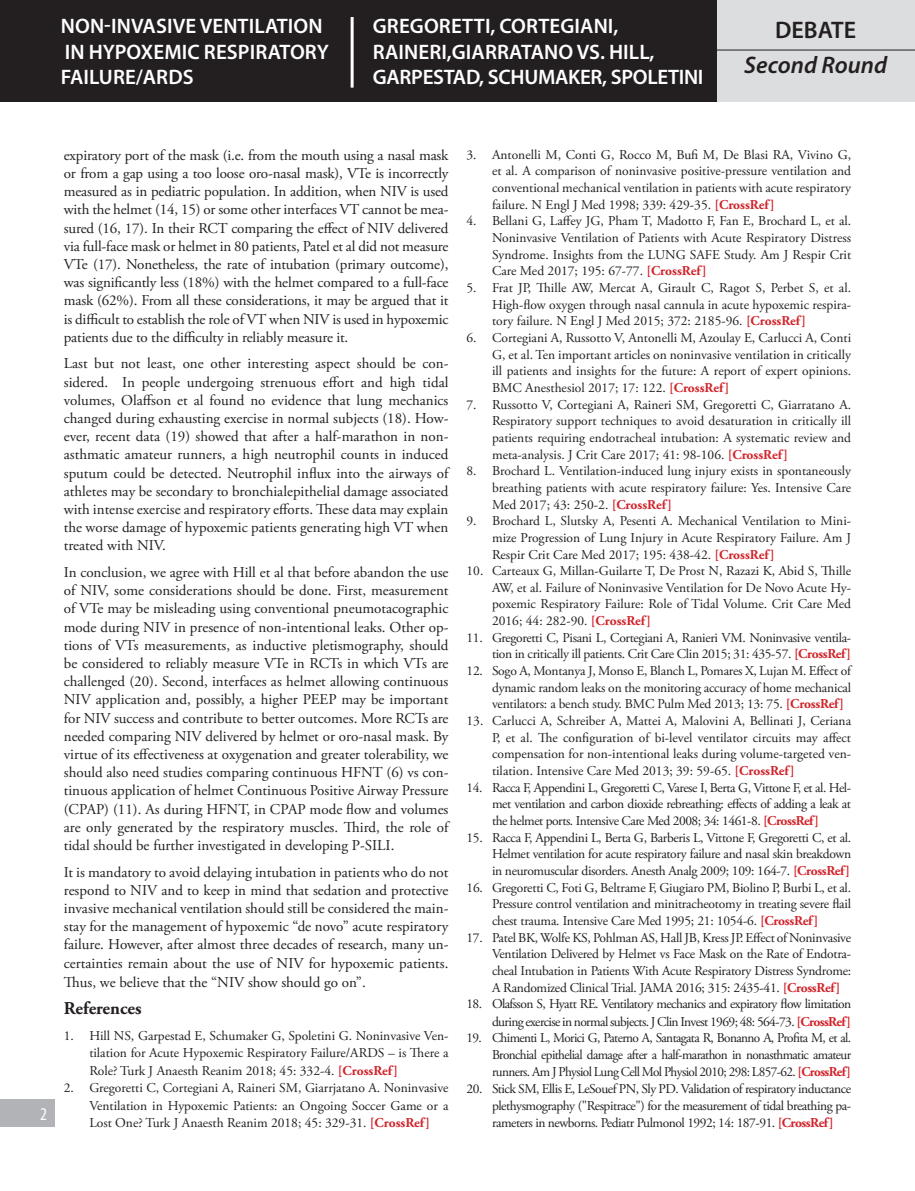
<style>
.page{position:relative;width:915px;height:1191px;background:#fff}
.page>*{position:absolute;margin:0;border:0;box-sizing:border-box;transform-origin:0 0}
.t1{font:italic 600 24px "Myriad Pro";color:#231f20}
.t2{font:600 24px "Myriad Pro";color:#231f20}
.t3{font:600 21px "Myriad Pro";letter-spacing:.005em;color:#fff}
.t4{font:600 21px "Myriad Pro";letter-spacing:-.015em;color:#fff}
.t5{font:700 18px "Adobe Garamond Pro";color:#231f20}
.t6{font:condensed 18px "Myriad Pro";color:#fff}
.t7{font:15px/18.1px "Adobe Garamond Pro";color:#231f20;text-align:justify}
.t8{font:13.5px/16.6px "Adobe Garamond Pro";letter-spacing:-.015em;color:#231f20;text-align:justify}
.t9{font:13.5px/17.4px "Adobe Garamond Pro";letter-spacing:-.045em;color:#231f20;text-align:right}
.s1{font-weight:700;color:#d1232a}
</style>
<div class="page">
<div style="left:0;top:1099px;width:55px;height:28px;background:#b2b3b7"></div>
<div style="left:716px;top:0;width:198px;height:102px;background:#dcdddf"></div>
<div style="left:0;top:0;width:716px;height:102px;background:#231f20"></div>
<hr style="left:707px;top:50px;width:207px;height:1px;background:#231f20">
<hr style="left:350px;top:17px;width:3px;height:71px;background:#fff">
<p class="t3" style="left:61px;top:13px;width:263px">NON-INVASIVE VENTILATION</p>
<p class="t3" style="left:373px;top:13px;width:247px">GREGORETTI, CORTEGIANI,</p>
<p class="t3" style="left:65px;top:38px;width:265px">IN HYPOXEMIC RESPIRATORY</p>
<p class="t3" style="left:373px;top:38px;width:283px">RAINERI,GIARRATANO VS. HILL,</p>
<p class="t3" style="left:61px;top:63px;width:134px">FAILURE/ARDS</p>
<p class="t4" style="left:373px;top:63px;width:332px">GARPESTAD, SCHUMAKER, SPOLETINI</p>
<p class="t2" style="left:774px;top:14px;width:82px">DEBATE</p>
<p class="t1" style="left:743px;top:50px;width:144px">Second Round</p>
<p class="t6" style="left:40px;top:1103px;width:8px">2</p>
<p class="t7" style="left:64px;top:146px;width:386px">expiratory port of the mask (i.e. from the mouth using a nasal mask or from a gap using a too loose oro-nasal mask), VTe is incorrectly measured as in pediatric population. In addition, when NIV is used with the helmet (14, 15) or some other interfaces VT cannot be mea&shy;sured (16, 17). In their RCT comparing the effect of NIV delivered via full-face mask or helmet in 80 patients, Patel et al did not measure VTe (17). Nonetheless, the rate of intubation (primary outcome), was significantly less (18%) with the helmet compared to a full-face mask (62%). From all these considerations, it may be argued that it is difficult to establish the role of VT when NIV is used in hypoxemic patients due to the difficulty in reliably measure it.</p>
<p class="t7" style="left:64px;top:355px;width:386px">Last but not least, one other interesting aspect should be con&shy;sidered. In people undergoing strenuous effort and high tidal volumes, Olaffson et al found no evidence that lung mechanics changed during exhausting exercise in normal subjects (18). How&shy;ever, recent data (19) showed that after a half-marathon in non&shy;asthmatic amateur runners, a high neutrophil counts in induced sputum could be detected. Neutrophil influx into the airways of athletes may be secondary to bronchialepithelial damage associated with intense exercise and respiratory efforts. These data may explain the worse damage of hypoxemic patients generating high VT when treated with NIV.</p>
<p class="t7" style="left:64px;top:564px;width:386px">In conclusion, we agree with Hill et al that before abandon the use of NIV, some considerations should be done. First, measurement of VTe may be misleading using conventional pneumotacographic mode during NIV in presence of non-intentional leaks. Other op&shy;tions of VTs measurements, as inductive pletismography, should be considered to reliably measure VTe in RCTs in which VTs are challenged (20). Second, interfaces as helmet allowing continuous NIV application and, possibly, a higher PEEP may be important for NIV success and contribute to better outcomes. More RCTs are needed comparing NIV delivered by helmet or oro-nasal mask. By virtue of its effectiveness at oxygenation and greater tolerability, we should also need studies comparing continuous HFNT (6) vs con&shy;tinuous application of helmet Continuous Positive Airway Pressure (CPAP) (11). As during HFNT, in CPAP mode flow and volumes are only generated by the respiratory muscles. Third, the role of tidal should be further investigated in developing P-SILI.</p>
<p class="t7" style="left:64px;top:863px;width:386px">It is mandatory to avoid delaying intubation in patients who do not respond to NIV and to keep in mind that sedation and protective invasive mechanical ventilation should still be considered the main&shy;stay for the management of hypoxemic “de novo” acute respiratory failure. However, after almost three decades of research, many un&shy;certainties remain about the use of NIV for hypoxemic patients.<br>Thus, we believe that the “NIV show should go on”.</p>
<p class="t5" style="left:64px;top:997px;width:79px">References</p>
<p class="t8" style="left:89px;top:1027px;width:360px;line-height:17.4px;text-indent:-26px">1. Hill NS, Garpestad E, Schumaker G, Spoletini G. Noninvasive Ven&shy;tilation for Acute Hypoxemic Respiratory Failure/ARDS – is There a Role? Turk J Anaesth Reanim 2018; 45: 332-4. <span class="s1">[CrossRef]</span></p>
<p class="t8" style="left:89px;top:1079px;width:360px;line-height:17.4px;text-indent:-26px">2. Gregoretti C, Cortegiani A, Raineri SM, Giarrjatano A. Noninvasive Ventilation in Hypoxemic Patients: an Ongoing Soccer Game or a Lost One? Turk J Anaesth Reanim 2018; 45: 329-31. <span class="s1">[CrossRef]</span></p>
<p class="t8" style="left:492px;top:146px;width:360px;text-indent:-26px">3. Antonelli M, Conti G, Rocco M, Bufi M, De Blasi RA, Vivino G, et al. A comparison of noninvasive positive-pressure ventilation and conventional mechanical ventilation in patients with acute respiratory failure. N Engl J Med 1998; 339: 429-35. <span class="s1">[CrossRef]</span></p>
<p class="t8" style="left:492px;top:213px;width:360px;text-indent:-26px">4. Bellani G, Laffey JG, Pham T, Madotto F, Fan E, Brochard L, et al.<br>Noninvasive Ventilation of Patients with Acute Respiratory Distress Syndrome. Insights from the LUNG SAFE Study. Am J Respir Crit Care Med 2017; 195: 67-77. <span class="s1">[CrossRef]</span></p>
<p class="t8" style="left:492px;top:280px;width:360px;text-indent:-26px">5. Frat JP, Thille AW, Mercat A, Girault C, Ragot S, Perbet S, et al.<br>High-flow oxygen through nasal cannula in acute hypoxemic respira&shy;tory failure. N Engl J Med 2015; 372: 2185-96. <span class="s1">[CrossRef]</span></p>
<p class="t8" style="left:492px;top:330px;width:360px;text-indent:-26px">6. Cortegiani A, Russotto V, Antonelli M, Azoulay E, Carlucci A, Conti G, et al. Ten important articles on noninvasive ventilation in critically ill patients and insights for the future: A report of expert opinions.<br>BMC Anesthesiol 2017; 17: 122. <span class="s1">[CrossRef]</span></p>
<p class="t8" style="left:492px;top:396px;width:360px;text-indent:-26px">7. Russotto V, Cortegiani A, Raineri SM, Gregoretti C, Giarratano A.<br>Respiratory support techniques to avoid desaturation in critically ill patients requiring endotracheal intubation: A systematic review and meta-analysis. J Crit Care 2017; 41: 98-106. <span class="s1">[CrossRef]</span></p>
<p class="t8" style="left:492px;top:463px;width:360px;text-indent:-26px">8. Brochard L. Ventilation-induced lung injury exists in spontaneously breathing patients with acute respiratory failure: Yes. Intensive Care Med 2017; 43: 250-2. <span class="s1">[CrossRef]</span></p>
<p class="t8" style="left:492px;top:513px;width:360px;text-indent:-26px">9. Brochard L, Slutsky A, Pesenti A. Mechanical Ventilation to Mini&shy;mize Progression of Lung Injury in Acute Respiratory Failure. Am J Respir Crit Care Med 2017; 195: 438-42. <span class="s1">[CrossRef]</span></p>
<p class="t8" style="left:492px;top:563px;width:360px;text-indent:-26px">10. Carteaux G, Millan-Guilarte T, De Prost N, Razazi K, Abid S, Thille AW, et al. Failure of Noninvasive Ventilation for De Novo Acute Hy&shy;poxemic Respiratory Failure: Role of Tidal Volume. Crit Care Med 2016; 44: 282-90. <span class="s1">[CrossRef]</span></p>
<p class="t8" style="left:466px;top:629px;width:386px;text-align:right">11. Gregoretti C, Pisani L, Cortegiani A, Ranieri VM. Noninvasive ventila&shy;tion in critically ill patients. Crit Care Clin 2015; 31: 435-57. <span class="s1">[CrossRef]</span></p>
<p class="t8" style="left:492px;top:663px;width:360px;text-indent:-26px">12. Sogo A, Montanya J, Monso E, Blanch L, Pomares X, Lujan M. Effect of dynamic random leaks on the monitoring accuracy of home mechanical ventilators: a bench study. BMC Pulm Med 2013; 13: 75. <span class="s1">[CrossRef]</span></p>
<p class="t8" style="left:492px;top:713px;width:360px;text-indent:-26px">13. Carlucci A, Schreiber A, Mattei A, Malovini A, Bellinati J, Ceriana P, et al. The configuration of bi-level ventilator circuits may affect compensation for non-intentional leaks during volume-targeted ven&shy;tilation. Intensive Care Med 2013; 39: 59-65. <span class="s1">[CrossRef]</span></p>
<p class="t8" style="left:492px;top:779px;width:360px;text-indent:-26px">14. Racca F, Appendini L, Gregoretti C, Varese I, Berta G, Vittone F, et al. Hel&shy;met ventilation and carbon dioxide rebreathing: effects of adding a leak at the helmet ports. Intensive Care Med 2008; 34: 1461-8. <span class="s1">[CrossRef]</span></p>
<p class="t8" style="left:492px;top:829px;width:360px;text-indent:-26px">15. Racca F, Appendini L, Berta G, Barberis L, Vittone F, Gregoretti C, et al.<br>Helmet ventilation for acute respiratory failure and nasal skin breakdown in neuromuscular disorders. Anesth Analg 2009; 109: 164-7. <span class="s1">[CrossRef]</span></p>
<p class="t8" style="left:492px;top:879px;width:360px;text-indent:-26px">16. Gregoretti C, Foti G, Beltrame F, Giugiaro PM, Biolino P, Burbi L, et al.<br>Pressure control ventilation and minitracheotomy in treating severe flail chest trauma. Intensive Care Med 1995; 21: 1054-6. <span class="s1">[CrossRef]</span></p>
<p class="t8" style="left:492px;top:929px;width:360px;text-indent:-26px">17. Patel BK, Wolfe KS, Pohlman AS, Hall JB, Kress JP. Effect of Noninvasive Ventilation Delivered by Helmet vs Face Mask on the Rate of Endotra&shy;cheal Intubation in Patients With Acute Respiratory Distress Syndrome:<br>A Randomized Clinical Trial. JAMA 2016; 315: 2435-41. <span class="s1">[CrossRef]</span></p>
<p class="t9" style="left:466px;top:995px;width:386px">18. Olafsson S, Hyatt RE. Ventilatory mechanics and expiratory flow limitation during exercise in normal subjects. J Clin Invest 1969; 48: 564-73. <span class="s1">[CrossRef]</span></p>
<p class="t8" style="left:492px;top:1030px;width:360px;line-height:17.1px;text-indent:-26px">19. Chimenti L, Morici G, Paterno A, Santagata R, Bonanno A, Profita M, et al.<br>Bronchial epithelial damage after a half-marathon in nonasthmatic amateur runners. Am J Physiol Lung Cell Mol Physiol 2010; 298: L857-62. <span class="s1">[CrossRef]</span></p>
<p class="t8" style="left:492px;top:1080px;width:360px;line-height:17.1px;text-indent:-26px">20. Stick SM, Ellis E, LeSouef PN, Sly PD. Validation of respiratory inductance plethysmography ("Respitrace") for the measurement of tidal breathing pa&shy;rameters in newborns. Pediatr Pulmonol 1992; 14: 187-91. <span class="s1">[CrossRef]</span></p>
</div>
